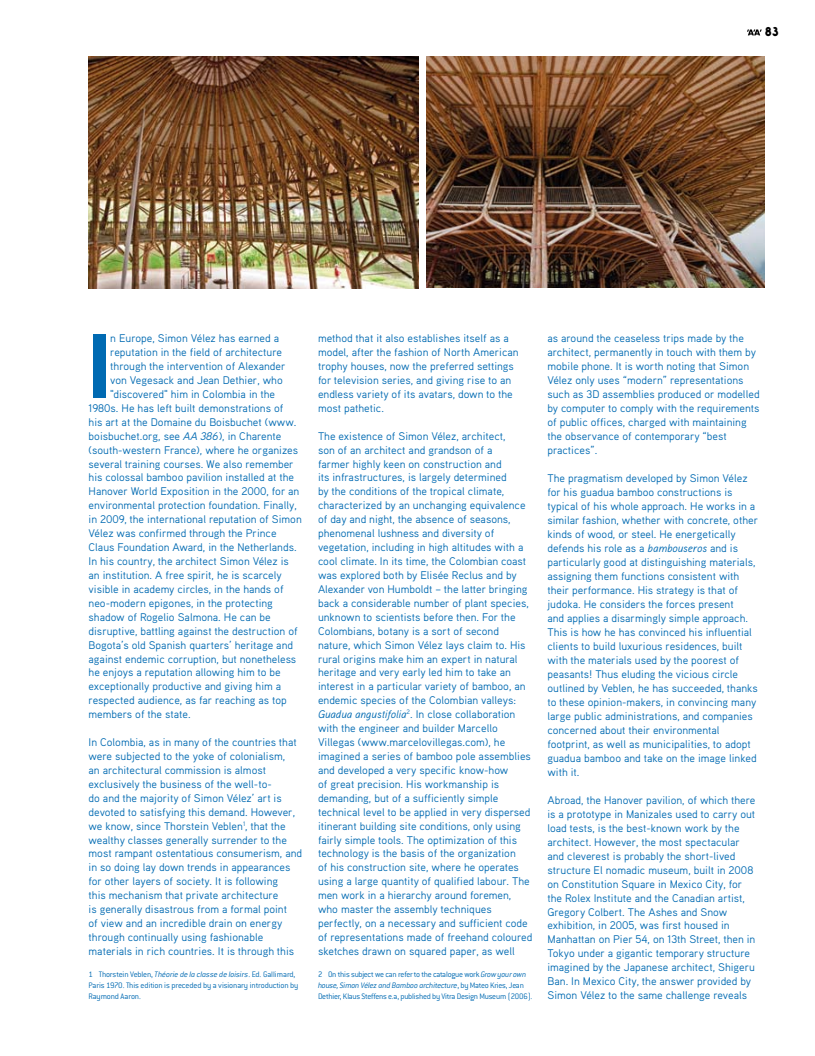
<style>
.page{position:relative;width:815px;height:1056px;background:#fff}
.page>*{position:absolute;margin:0;border:0;box-sizing:border-box;transform-origin:0 0}
.t1{font:84.25px "Ebisu";color:#006ab2}
.t2{font:900 11.88px "Ebisu";color:#000}
.t3{font:11.12px/13.9px "Aaux Pro";color:#006ab2}
.t4{font:300 8.75px/11.2px "Conduit ITC";letter-spacing:-.02em;color:#006ab2}
.s1{font-style:italic}
</style>
<div class="page">
<img style="left:89px;top:57px;width:329px;height:232px">
<img style="left:427px;top:57px;width:338px;height:231px">
<svg style="left:747px;top:29px;width:15px;height:6px"></svg>
<p class="t2" style="left:765px;top:24px;width:16px">83</p>
<h1 class="t1" style="left:89px;top:315px;width:23px">I</h1>
<p class="t3" style="left:110px;top:331px;width:170px">n Europe, Simon Vélez has earned a</p>
<p class="t3" style="left:110px;top:345px;width:173px">reputation in the field of architecture</p>
<p class="t3" style="left:110px;top:359px;width:177px">through the intervention of Alexander</p>
<p class="t3" style="left:110px;top:373px;width:174px">von Vegesack and Jean Dethier, who</p>
<p class="t3" style="left:110px;top:387px;width:166px">"discovered" him in Colombia in the</p>
<p class="t3" style="left:89px;top:401px;width:196px">1980s. He has left built demonstrations of</p>
<p class="t3" style="left:89px;top:415px;width:210px">his art at the Domaine du Boisbuchet (www.</p>
<p class="t3" style="left:89px;top:428px;width:194px">boisbuchet.org, see <span class="s1">AA 386</span>), in Charente</p>
<p class="t3" style="left:89px;top:442px;width:211px">(south-western France), where he organizes</p>
<p class="t3" style="left:89px;top:456px;width:207px">several training courses. We also remember</p>
<p class="t3" style="left:89px;top:470px;width:207px">his colossal bamboo pavilion installed at the</p>
<p class="t3" style="left:89px;top:484px;width:212px">Hanover World Exposition in the 2000, for an</p>
<p class="t3" style="left:89px;top:498px;width:210px">environmental protection foundation. Finally,</p>
<p class="t3" style="left:89px;top:512px;width:215px">in 2009, the international reputation of Simon</p>
<p class="t3" style="left:89px;top:526px;width:190px">Vélez was confirmed through the Prince</p>
<p class="t3" style="left:89px;top:540px;width:210px">Claus Foundation Award, in the Netherlands.</p>
<p class="t3" style="left:89px;top:554px;width:202px">In his country, the architect Simon Vélez is</p>
<p class="t3" style="left:89px;top:568px;width:195px">an institution. A free spirit, he is scarcely</p>
<p class="t3" style="left:89px;top:582px;width:197px">visible in academy circles, in the hands of</p>
<p class="t3" style="left:89px;top:596px;width:186px">neo-modern epigones, in the protecting</p>
<p class="t3" style="left:89px;top:610px;width:184px">shadow of Rogelio Salmona. He can be</p>
<p class="t3" style="left:89px;top:623px;width:211px">disruptive, battling against the destruction of</p>
<p class="t3" style="left:89px;top:637px;width:206px">Bogota’s old Spanish quarters’ heritage and</p>
<p class="t3" style="left:89px;top:651px;width:209px">against endemic corruption, but nonetheless</p>
<p class="t3" style="left:89px;top:665px;width:194px">he enjoys a reputation allowing him to be</p>
<p class="t3" style="left:89px;top:679px;width:194px">exceptionally productive and giving him a</p>
<p class="t3" style="left:89px;top:693px;width:200px">respected audience, as far reaching as top</p>
<p class="t3" style="left:89px;top:707px;width:104px">members of the state.</p>
<p class="t3" style="left:89px;top:735px;width:215px">In Colombia, as in many of the countries that were subjected to the yoke of colonialism,<br>an architectural commission is almost exclusively the business of the well-to-<br>do and the majority of Simon Vélez’ art is devoted to satisfying this demand. However, we know, since Thorstein Veblen<sup>1</sup>, that the wealthy classes generally surrender to the most rampant ostentatious consumerism, and in so doing lay down trends in appearances for other layers of society. It is following<br>this mechanism that private architecture<br>is generally disastrous from a formal point<br>of view and an incredible drain on energy through continually using fashionable materials in rich countries. It is through this</p>
<p class="t4" style="left:89px;top:968px;width:211px">1 Thorstein Veblen, <span class="s1">Théorie de la classe de loisirs</span>. Ed. Gallimard,<br>Paris 1970. This edition is preceded by a visionary introduction by<br>Raymond Aaron.</p>
<p class="t3" style="left:318px;top:331px;width:202px">method that it also establishes itself as a model, after the fashion of North American trophy houses, now the preferred settings for television series, and giving rise to an endless variety of its avatars, down to the most pathetic.</p>
<p class="t3" style="left:318px;top:428px;width:216px">The existence of Simon Vélez, architect,<br>son of an architect and grandson of a<br>farmer highly keen on construction and<br>its infrastructures, is largely determined<br>by the conditions of the tropical climate, characterized by an unchanging equivalence of day and night, the absence of seasons, phenomenal lushness and diversity of vegetation, including in high altitudes with a cool climate. In its time, the Colombian coast was explored both by Elisée Reclus and by Alexander von Humboldt – the latter bringing back a considerable number of plant species, unknown to scientists before then. For the Colombians, botany is a sort of second nature, which Simon Vélez lays claim to. His rural origins make him an expert in natural heritage and very early led him to take an interest in a particular variety of bamboo, an endemic species of the Colombian valleys:<br><span class="s1">Guadua angustifolia</span><sup>2</sup>. In close collaboration with the engineer and builder Marcello Villegas (www.marcelovillegas.com), he imagined a series of bamboo pole assemblies and developed a very specific know-how<br>of great precision. His workmanship is demanding, but of a sufficiently simple technical level to be applied in very dispersed itinerant building site conditions, only using fairly simple tools. The optimization of this technology is the basis of the organization<br>of his construction site, where he operates using a large quantity of qualified labour. The men work in a hierarchy around foremen, who master the assembly techniques perfectly, on a necessary and sufficient code of representations made of freehand coloured sketches drawn on squared paper, as well</p>
<p class="t4" style="left:318px;top:968px;width:216px">2 On this subject we can refer to the catalogue work <span class="s1">Grow your own house, Simon Vélez and Bamboo architecture</span>, by Mateo Kries, Jean<br>Dethier, Klaus Steffens e.a, published by Vitra Design Museum (2006).</p>
<p class="t3" style="left:547px;top:331px;width:214px">as around the ceaseless trips made by the architect, permanently in touch with them by mobile phone. It is worth noting that Simon Vélez only uses “modern” representations such as 3D assemblies produced or modelled by computer to comply with the requirements of public offices, charged with maintaining the observance of contemporary “best practices”.</p>
<p class="t3" style="left:547px;top:471px;width:212px">The pragmatism developed by Simon Vélez for his guadua bamboo constructions is typical of his whole approach. He works in a similar fashion, whether with concrete, other kinds of wood, or steel. He energetically defends his role as a <span class="s1">bambouseros</span> and is particularly good at distinguishing materials, assigning them functions consistent with their performance. His strategy is that of judoka. He considers the forces present<br>and applies a disarmingly simple approach.<br>This is how he has convinced his influential clients to build luxurious residences, built with the materials used by the poorest of peasants! Thus eluding the vicious circle outlined by Veblen, he has succeeded, thanks to these opinion-makers, in convincing many large public administrations, and companies concerned about their environmental footprint, as well as municipalities, to adopt guadua bamboo and take on the image linked with it.</p>
<p class="t3" style="left:547px;top:792px;width:210px">Abroad, the Hanover pavilion, of which there is a prototype in Manizales used to carry out load tests, is the best-known work by the architect. However, the most spectacular and cleverest is probably the short-lived structure El nomadic museum, built in 2008 on Constitution Square in Mexico City, for the Rolex Institute and the Canadian artist, Gregory Colbert. The Ashes and Snow exhibition, in 2005, was first housed in Manhattan on Pier 54, on 13th Street, then in Tokyo under a gigantic temporary structure imagined by the Japanese architect, Shigeru Ban. In Mexico City, the answer provided by Simon Vélez to the same challenge reveals</p>
</div>
